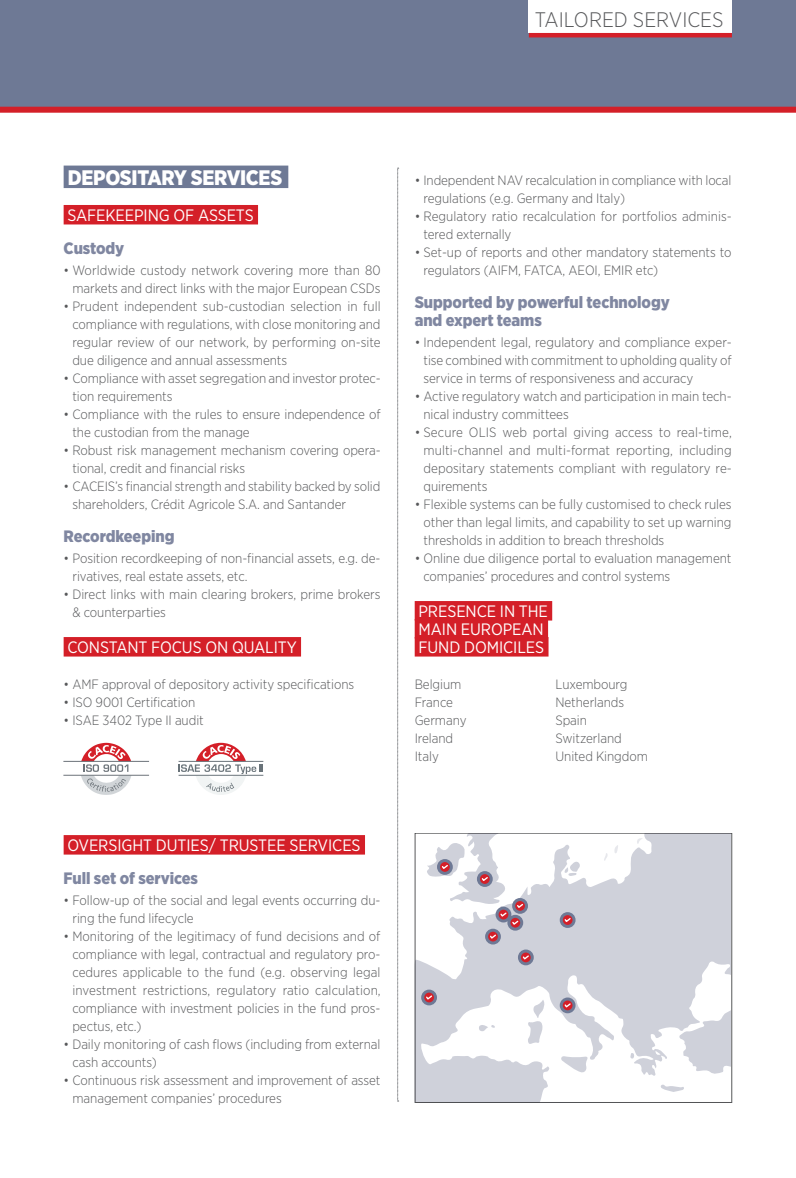
<style>
.page{position:relative;width:796px;height:1178px;background:#fff}
.page>*{position:absolute;margin:0;border:0;box-sizing:border-box;transform-origin:0 0}
.t1{font:900 21px "Gotham Narrow";letter-spacing:-.015em;color:#fff}
.t2{font:300 21px "Gotham Narrow";color:#57585a}
.t3{font:16.5px/33px "Gotham Narrow";letter-spacing:-.005em;color:#fff}
.t4{font:900 16.5px/18px "Gotham Narrow";letter-spacing:-.005em;color:#8087a1}
.t5{font:300 13.5px/18px "Gotham Narrow";letter-spacing:-.005em;color:#57585a}
.s1{color:#6e7995}
.s2{color:#d41f28}
.s3{font-weight:900;color:#8087a1}
</style>
<div class="page">
<svg style="left:416px;top:835px;width:313px;height:266px;fill:#cfd1da"></svg>
<svg style="left:613px;top:845px;width:5px;height:8px"></svg>
<svg style="left:636px;top:837px;width:6px;height:7px"></svg>
<svg style="left:563px;top:861px;width:17px;height:15px"></svg>
<svg style="left:603px;top:853px;width:4px;height:8px"></svg>
<svg style="left:560px;top:1056px;width:27px;height:17px"></svg>
<svg style="left:660px;top:1084px;width:23px;height:8px"></svg>
<svg style="left:527px;top:999px;width:18px;height:45px"></svg>
<svg style="left:629px;top:1052px;width:5px;height:7px"></svg>
<svg style="left:478px;top:1025px;width:16px;height:6px"></svg>
<div style="left:414px;top:833px;width:317px;height:270px;border:1px solid #57585a"></div>
<div style="left:0;top:0;width:795px;height:110px;background:#6e7995"></div>
<div style="left:528px;top:0;width:203px;height:33px;background:#fff"></div>
<hr style="left:528px;top:33px;width:203px;height:4px;background:#d41f28">
<div style="left:0;top:107px;width:795px;height:6px;background:#d41f28"></div>
<svg style="left:178px;top:743px;width:85px;height:52px"></svg>
<hr style="left:178px;top:761px;width:85px;height:1px;background:#697379">
<hr style="left:178px;top:775px;width:85px;height:1px;background:#697379">
<svg style="left:81px;top:743px;width:50px;height:52px"></svg>
<hr style="left:64px;top:761px;width:84px;height:1px;background:#6c7379">
<hr style="left:64px;top:775px;width:84px;height:1px;background:#6c7379">
<div style="left:512px;top:898px;width:15px;height:16px;border:3px solid #6e7995;border-radius:50%"></div>
<div style="left:507px;top:915px;width:16px;height:15px;border:3px solid #6e7995;border-radius:50%"></div>
<svg style="left:426px;top:833px;width:98px;height:93px"></svg>
<div style="left:485px;top:929px;width:15px;height:15px;border:3px solid #6e7995;border-radius:50%"></div>
<svg style="left:488px;top:933px;width:9px;height:7px"></svg>
<div style="left:517px;top:949px;width:16px;height:16px;border:3px solid #6e7995;border-radius:50%"></div>
<svg style="left:521px;top:954px;width:9px;height:7px"></svg>
<div style="left:559px;top:997px;width:16px;height:16px;border:3px solid #6e7995;border-radius:50%"></div>
<svg style="left:563px;top:1002px;width:8px;height:7px"></svg>
<svg style="left:561px;top:913px;width:12px;height:13px"></svg>
<div style="left:559px;top:912px;width:16px;height:16px;border:3px solid #6e7995;border-radius:50%"></div>
<svg style="left:563px;top:917px;width:8px;height:6px"></svg>
<div style="left:64px;top:166px;width:224px;height:22px;background:#6e7995"></div>
<div style="left:64px;top:205px;width:194px;height:19px;background:#d41f28"></div>
<div style="left:64px;top:637px;width:237px;height:19px;background:#d41f28"></div>
<div style="left:64px;top:835px;width:301px;height:19px;background:#d41f28"></div>
<div style="left:414px;top:601px;width:138px;height:19px;background:#d41f28"></div>
<div style="left:414px;top:619px;width:133px;height:19px;background:#d41f28"></div>
<div style="left:414px;top:637px;width:134px;height:19px;background:#d41f28"></div>
<svg style="left:397px;top:168px;width:1px;height:934px"></svg>
<div style="left:421px;top:989px;width:16px;height:16px;border:3px solid #6e7995;border-radius:50%"></div>
<svg style="left:424px;top:994px;width:9px;height:7px"></svg>
<h1 class="t2" style="left:534px;top:7px;width:190px">TAILORED SERVICES</h1>
<h1 class="t1" style="left:68px;top:163px;width:222px">DEPOSITARY SERVICES<span class="s1">I</span></h1>
<p class="t3" style="left:64px;top:198px;width:196px">SAFEKEEPING OF ASSETS<span class="s2">I<br></span><span class="s3">Custody</span></p>
<p class="t5" style="left:64px;top:261px;width:318px;text-align:right">• Worldwide custody network covering more than 80 markets and direct links with the major European CSDs</p>
<p class="t5" style="left:72px;top:297px;width:309px;text-align:justify;text-indent:-9px">• Prudent independent sub-custodian selection in full compliance with regulations, with close monitoring and regular review of our network, by performing on-site due diligence and annual assessments</p>
<p class="t5" style="left:72px;top:369px;width:309px;text-indent:-9px">• Compliance with asset segregation and investor protec&shy;tion requirements</p>
<p class="t5" style="left:72px;top:405px;width:309px;text-indent:-9px">• Compliance with the rules to ensure independence of the custodian from the manage</p>
<p class="t5" style="left:72px;top:441px;width:309px;text-indent:-9px">• Robust risk management mechanism covering opera&shy;tional, credit and financial risks</p>
<p class="t5" style="left:72px;top:477px;width:309px;text-indent:-9px">• CACEIS’s financial strength and stability backed by solid shareholders, Crédit Agricole S.A. and Santander</p>
<p class="t4" style="left:64px;top:527px;width:112px">Recordkeeping</p>
<p class="t5" style="left:72px;top:549px;width:309px;text-indent:-9px">• Position recordkeeping of non-financial assets, e.g. de&shy;rivatives, real estate assets, etc.</p>
<p class="t5" style="left:72px;top:585px;width:309px;text-indent:-9px">• Direct links with main clearing brokers, prime brokers &amp; counterparties</p>
<p class="t3" style="left:67px;top:630px;width:235px">CONSTANT FOCUS ON QUALITY<span class="s2">I</span></p>
<p class="t5" style="left:64px;top:675px;width:292px">• AMF approval of depository activity specifications</p>
<p class="t5" style="left:64px;top:693px;width:133px">• ISO 9001 Certification</p>
<p class="t5" style="left:64px;top:711px;width:142px">• ISAE 3402 Type II audit</p>
<p class="t3" style="left:64px;top:828px;width:302px">OVERSIGHT DUTIES/ TRUSTEE SERVICES<span class="s2">I<br></span><span class="s3">Full set of services</span></p>
<p class="t5" style="left:72px;top:891px;width:308px;text-indent:-9px">• Follow-up of the social and legal events occurring du&shy;ring the fund lifecycle</p>
<p class="t5" style="left:72px;top:927px;width:310px;text-indent:-9px">• Monitoring of the legitimacy of fund decisions and of compliance with legal, contractual and regulatory pro&shy;cedures applicable to the fund (e.g. observing legal investment restrictions, regulatory ratio calculation, compliance with investment policies in the fund pros&shy;pectus, etc.)</p>
<p class="t5" style="left:72px;top:1035px;width:309px;text-indent:-9px">• Daily monitoring of cash flows (including from external cash accounts)</p>
<p class="t5" style="left:72px;top:1071px;width:309px;text-indent:-9px">• Continuous risk assessment and improvement of asset management companies’ procedures</p>
<p class="t5" style="left:423px;top:171px;width:309px;text-indent:-9px">• Independent NAV recalculation in compliance with local regulations (e.g. Germany and Italy)</p>
<p class="t5" style="left:423px;top:207px;width:310px;text-indent:-9px">• Regulatory ratio recalculation for portfolios adminis&shy;tered externally</p>
<p class="t5" style="left:423px;top:243px;width:309px;text-indent:-9px">• Set-up of reports and other mandatory statements to regulators (AIFM, FATCA, AEOI, EMIR etc)</p>
<p class="t4" style="left:414px;top:293px;width:256px">Supported by powerful technology and expert teams</p>
<p class="t5" style="left:423px;top:333px;width:309px;text-align:justify;text-indent:-9px">• Independent legal, regulatory and compliance exper&shy;tise combined with commitment to upholding quality of service in terms of responsiveness and accuracy</p>
<p class="t5" style="left:423px;top:387px;width:309px;text-indent:-9px">• Active regulatory watch and participation in main tech&shy;nical industry committees</p>
<p class="t5" style="left:423px;top:423px;width:310px;text-align:justify;text-indent:-9px">• Secure OLIS web portal giving access to real-time, multi-channel and multi-format reporting, including depositary statements compliant with regulatory re&shy;quirements</p>
<p class="t5" style="left:423px;top:495px;width:309px;text-align:justify;text-indent:-9px">• Flexible systems can be fully customised to check rules other than legal limits, and capability to set up warning thresholds in addition to breach thresholds</p>
<p class="t5" style="left:423px;top:549px;width:309px;text-indent:-9px">• Online due diligence portal to evaluation management companies’ procedures and control systems</p>
<p class="t3" style="left:418px;top:602px;width:135px;line-height:18px">PRESENCE IN THE<span class="s2">I<br></span>MAIN EUROPEAN<span class="s2">I<br></span>FUND DOMICILES<span class="s2">I</span></p>
<p class="t5" style="left:414px;top:675px;width:53px">Belgium<br>France<br>Germany<br>Ireland<br>Italy</p>
<p class="t5" style="left:555px;top:675px;width:94px">Luxembourg<br>Netherlands<br>Spain<br>Switzerland<br>United Kingdom</p>
</div>
